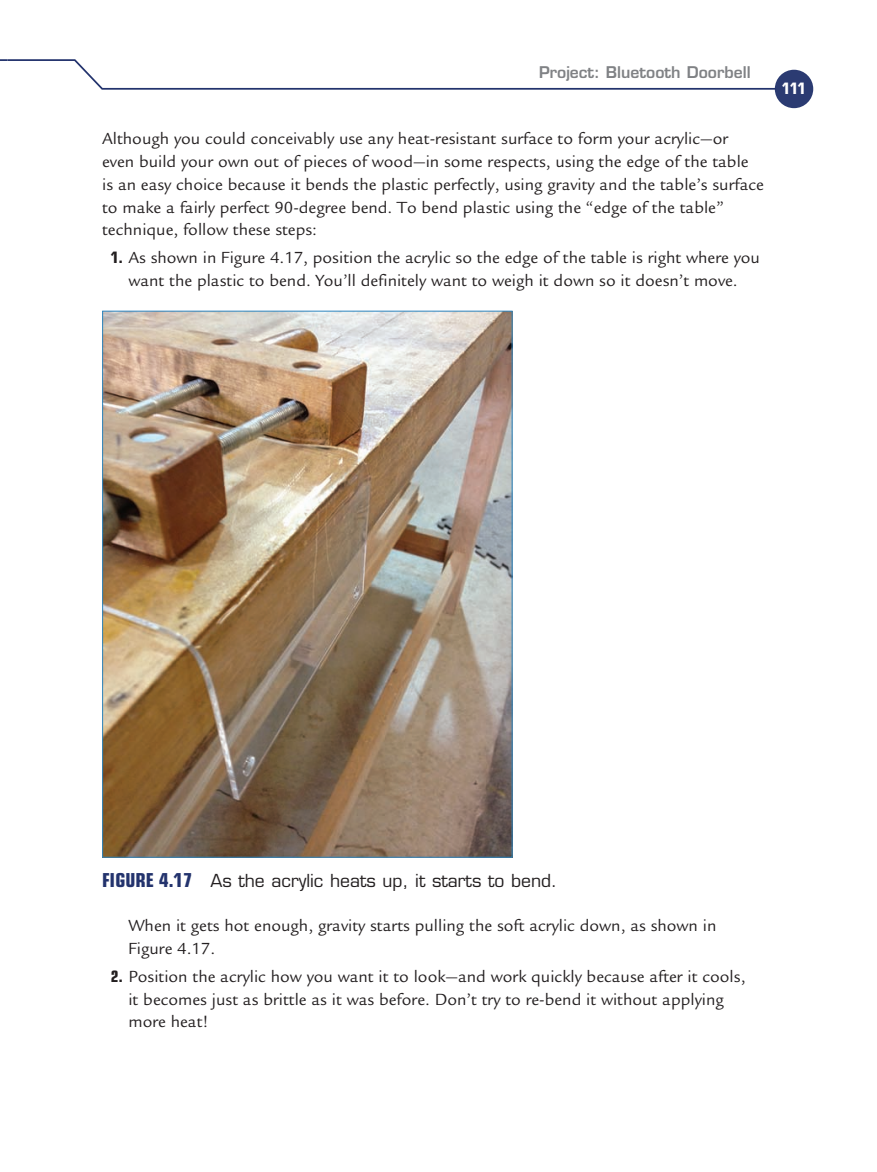
<style>
.page{position:relative;width:877px;height:1172px;background:#fff}
.page>*{position:absolute;margin:0;border:0;box-sizing:border-box;transform-origin:0 0}
.t1{font:17.5px/22.8px "Legacy Sans Std";color:#231f20}
.t2{font:17.5px "Eurostile LT Std";color:#231f20}
.t3{font:600 15.75px "Eurostile LT Std";color:#808285}
.t4{font:700 condensed 15.75px "Eurostile LT Std";color:#fff}
.s1{font-family:"Eurostile LT Std";font-weight:700;font-stretch:condensed;font-size:15.75px}
.s2{font-weight:700;font-stretch:condensed;font-size:19.25px;color:#23336d}
</style>
<div class="page">
<div style="left:775px;top:70px;width:38px;height:38px;background:#2b3b72;border-radius:50%"></div>
<svg style="left:0;top:59px;width:778px;height:32px"></svg>
<img style="left:104px;top:313px;width:407px;height:543px">
<p class="t3" style="left:539px;top:66px;width:213px">Project: Bluetooth Doorbell</p>
<p class="t1" style="left:102px;top:129px;width:663px">Although you could conceivably use any heat-resistant surface to form your acrylic—or even build your own out of pieces of wood—in some respects, using the edge of the table is an easy choice because it bends the plastic perfectly, using gravity and the table’s surface to make a fairly perfect 90-degree bend. To bend plastic using the “edge of the table” technique, follow these steps:</p>
<p class="t1" style="left:111px;top:248px;width:651px;text-align:center"><span class="s1">1.</span> As shown in Figure 4.17, position the acrylic so the edge of the table is right where you want the plastic to bend. You’ll definitely want to weigh it down so it doesn’t move.</p>
<p class="t4" style="left:782px;top:82px;width:25px">111</p>
<p class="t2" style="left:102px;top:874px;width:457px"><span class="s2">FIGURE 4.17</span> As the acrylic heats up, it starts to bend.</p>
<p class="t1" style="left:128px;top:916px;width:589px">When it gets hot enough, gravity starts pulling the soft acrylic down, as shown in<br>Figure 4.17.</p>
<p class="t1" style="left:128px;top:967px;width:619px;text-indent:-18px"><span class="s1">2.</span> Position the acrylic how you want it to look—and work quickly because after it cools, it becomes just as brittle as it was before. Don’t try to re-bend it without applying more heat!</p>
</div>
